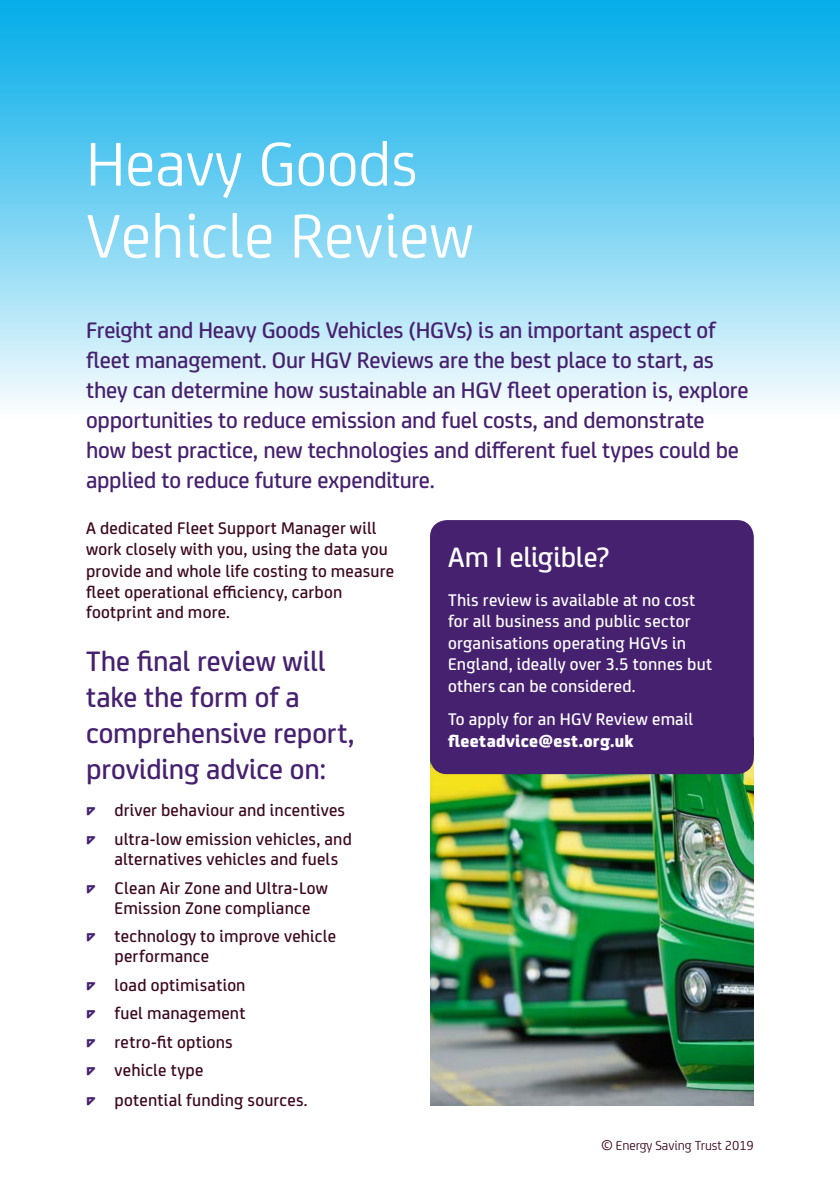
<style>
.page{position:relative;width:840px;height:1191px;background:#fff}
.page>*{position:absolute;margin:0;border:0;box-sizing:border-box;transform-origin:0 0}
.t1{font:66px/72px "Energy Saving Sans";color:#fff}
.t2{font:500 30px/36px "Energy Saving Sans";letter-spacing:-.005em;color:#462170}
.t3{font:500 30px "Energy Saving Sans";letter-spacing:-.005em;color:#fff}
.t4{font:500 24px/30px "Energy Saving Sans";letter-spacing:-.01em;color:#462170}
.t5{font:500 18px/21.2px "Energy Saving Sans";letter-spacing:.01em;color:#3c081f}
.t6{font:500 18px/21.6px "Energy Saving Sans";letter-spacing:.01em;color:#fff}
.t7{font:700 18px "Energy Saving Sans";letter-spacing:.02em;color:#fff}
.t8{font:14px "Energy Saving Sans";letter-spacing:-.005em;color:#3c081f}
.s1{font-weight:700;color:#462170}
</style>
<div class="page">
<div style="left:0;top:0;width:839px;height:416px;background:linear-gradient(to bottom,#00aae8,#f5fbfe)"></div>
<img style="left:430px;top:761px;width:323px;height:345px">
<div style="left:430px;top:520px;width:323px;height:254px;background:#462170;border-radius:17px"></div>
<h1 class="t1" style="left:86px;top:124px;width:388px">Heavy Goods<br>Vehicle Review</h1>
<p class="t4" style="left:86px;top:314px;width:663px">Freight and Heavy Goods Vehicles (HGVs) is an important aspect of fleet management. Our HGV Reviews are the best place to start, as they can determine how sustainable an HGV fleet operation is, explore opportunities to reduce emission and fuel costs, and demonstrate how best practice, new technologies and different fuel types could be applied to reduce future expenditure.</p>
<p class="t5" style="left:86px;top:516px;width:309px">A dedicated Fleet Support Manager will work closely with you, using the data you provide and whole life costing to measure fleet operational efficiency, carbon footprint and more.</p>
<h2 class="t2" style="left:86px;top:641px;width:270px">The final review will take the form of a comprehensive report, providing advice on:</h2>
<p class="t5" style="left:86px;top:798px;width:260px"><span class="s1">•</span> driver behaviour and incentives</p>
<p class="t5" style="left:114px;top:828px;width:239px;line-height:20px;text-indent:-28px"><span class="s1">•</span> ultra-low emission vehicles, and alternatives vehicles and fuels</p>
<p class="t5" style="left:86px;top:876px;width:243px;line-height:20px;text-align:center"><span class="s1">•</span> Clean Air Zone and Ultra-Low<br>Emission Zone compliance</p>
<p class="t5" style="left:114px;top:925px;width:223px;line-height:20px;text-indent:-28px"><span class="s1">•</span> technology to improve vehicle performance</p>
<p class="t5" style="left:86px;top:973px;width:161px"><span class="s1">•</span> load optimisation</p>
<p class="t5" style="left:86px;top:1001px;width:161px"><span class="s1">•</span> fuel management</p>
<p class="t5" style="left:86px;top:1030px;width:148px"><span class="s1">•</span> retro-fit options</p>
<p class="t5" style="left:86px;top:1058px;width:119px"><span class="s1">•</span> vehicle type</p>
<p class="t5" style="left:86px;top:1088px;width:223px"><span class="s1">•</span> potential funding sources.</p>
<h2 class="t3" style="left:448px;top:535px;width:163px">Am I eligible?</h2>
<p class="t6" style="left:448px;top:587px;width:265px">This review is available at no cost for all business and public sector organisations operating HGVs in<br>England, ideally over 3.5 tonnes but others can be considered.</p>
<p class="t6" style="left:448px;top:707px;width:247px">To apply for an HGV Review email</p>
<p class="t7" style="left:448px;top:726px;width:187px">fleetadvice@est.org.uk</p>
<p class="t8" style="left:601px;top:1135px;width:154px">© Energy Saving Trust 2019</p>
</div>
